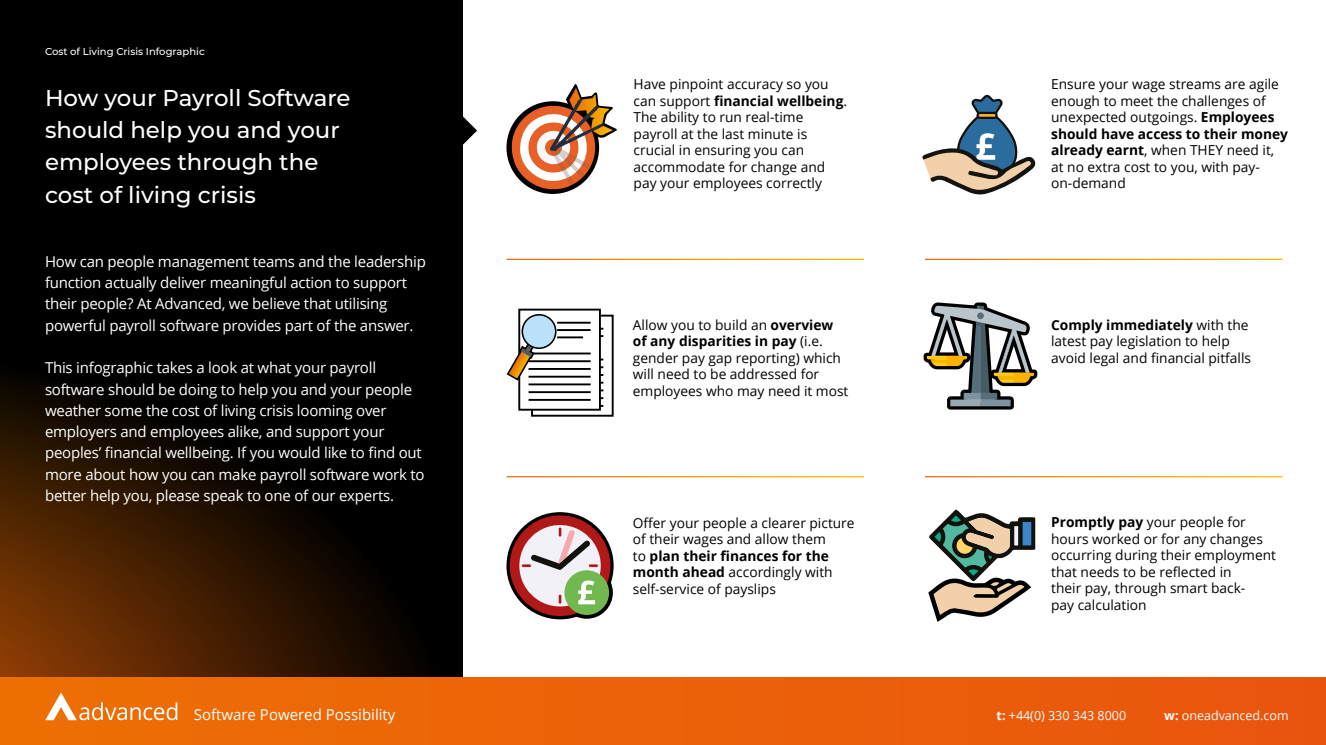
<style>
.page{position:relative;width:1326px;height:745px;background:#fff}
.page>*{position:absolute;margin:0;border:0;box-sizing:border-box;transform-origin:0 0}
.t1{font:500 22.88px/32px "Montserrat";color:#fff}
.t2{font:15px/21.2px "Open Sans";letter-spacing:-.015em;color:#fff}
.t3{font:13.75px/16.5px "Open Sans";color:#000}
.t4{font:12.5px "Open Sans";color:#fff}
.t5{font:500 10px "Montserrat";color:#fff}
.s1{font-weight:700}
</style>
<div class="page">
<div style="left:0;top:0;width:462px;height:677px;background:#000"></div>
<svg style="left:0;top:380px;width:416px;height:297px"></svg>
<svg style="left:462px;top:115px;width:15px;height:30px"></svg>
<svg style="left:923px;top:302px;width:114px;height:107px"></svg>
<svg style="left:509px;top:84px;width:108px;height:106px"></svg>
<svg style="left:922px;top:95px;width:114px;height:100px"></svg>
<div style="left:531px;top:314px;width:82px;height:102px;border:2px solid #000"></div>
<hr style="left:570px;top:327px;width:33px;height:2px;background:#000">
<hr style="left:541px;top:358px;width:62px;height:2px;background:#000">
<hr style="left:541px;top:366px;width:62px;height:2px;background:#000">
<hr style="left:541px;top:374px;width:62px;height:1px;background:#000">
<hr style="left:541px;top:381px;width:62px;height:2px;background:#000">
<hr style="left:541px;top:389px;width:62px;height:2px;background:#000">
<hr style="left:541px;top:397px;width:62px;height:2px;background:#000">
<hr style="left:541px;top:404px;width:62px;height:2px;background:#000">
<hr style="left:570px;top:335px;width:33px;height:2px;background:#000">
<div style="left:519px;top:309px;width:81px;height:100px;background:#fff"></div>
<div style="left:518px;top:308px;width:83px;height:102px;border:2px solid #000"></div>
<hr style="left:557px;top:321px;width:33px;height:2px;background:#000">
<hr style="left:528px;top:352px;width:62px;height:2px;background:#000">
<hr style="left:528px;top:360px;width:62px;height:2px;background:#000">
<hr style="left:528px;top:368px;width:62px;height:1px;background:#000">
<hr style="left:528px;top:375px;width:62px;height:2px;background:#000">
<hr style="left:528px;top:383px;width:62px;height:2px;background:#000">
<hr style="left:528px;top:391px;width:62px;height:2px;background:#000">
<hr style="left:528px;top:398px;width:62px;height:2px;background:#000">
<hr style="left:557px;top:329px;width:33px;height:2px;background:#000">
<hr style="left:557px;top:336px;width:26px;height:2px;background:#000">
<svg style="left:506px;top:341px;width:29px;height:40px"></svg>
<div style="left:522px;top:314px;width:33px;height:34px;background:#bae1f9;border-radius:50%"></div>
<div style="left:521px;top:314px;width:35px;height:35px;border:2px solid #000;border-radius:50%"></div>
<svg style="left:560px;top:566px;width:53px;height:52px"></svg>
<svg style="left:506px;top:512px;width:107px;height:107px"></svg>
<div style="left:509px;top:515px;width:101px;height:100px;background:#b11918;border-radius:50%"></div>
<div style="left:519px;top:524px;width:81px;height:82px;background:#f2f1f7;border-radius:50%"></div>
<div style="left:564px;top:570px;width:45px;height:44px;background:#71b84e;border-radius:50%"></div>
<svg style="left:522px;top:527px;width:75px;height:42px"></svg>
<svg style="left:558px;top:594px;width:3px;height:9px"></svg>
<svg style="left:578px;top:580px;width:17px;height:24px"></svg>
<svg style="left:928px;top:509px;width:107px;height:112px"></svg>
<div style="left:0;top:677px;width:1325px;height:67px;background:linear-gradient(to right,#ee7106,#e9540d)"></div>
<svg style="left:45px;top:692px;width:132px;height:27px;background:#f08b38"></svg>
<p class="t5" style="left:45px;top:44px;width:161px">Cost of Living Crisis Infographic</p>
<h1 class="t1" style="left:45px;top:81px;width:307px">How your Payroll Software should help you and your employees through the cost of living crisis</h1>
<p class="t2" style="left:45px;top:250px;width:382px">How can people management teams and the leadership function actually deliver meaningful action to support their people? At Advanced, we believe that utilising powerful payroll software provides part of the answer.</p>
<p class="t2" style="left:45px;top:356px;width:381px">This infographic takes a look at what your payroll software should be doing to help you and your people weather some the cost of living crisis looming over employers and employees alike, and support your peoples’ financial wellbeing. If you would like to find out more about how you can make payroll software work to better help you, please speak to one of our experts.</p>
<p class="t3" style="left:633px;top:76px;width:215px">Have pinpoint accuracy so you can support <span class="s1">financial wellbeing</span>.<br>The ability to run real-time payroll at the last minute is crucial in ensuring you can accommodate for change and pay your employees correctly</p>
<p class="t3" style="left:633px;top:316px;width:217px">Allow you to build an <span class="s1">overview of any disparities in pay</span> (i.e. gender pay gap reporting) which will need to be addressed for employees who may need it most</p>
<p class="t3" style="left:633px;top:513px;width:223px">Offer your people a clearer picture of their wages and allow them<br>to <span class="s1">plan their finances for the month ahead</span> accordingly with self-service of payslips</p>
<p class="t3" style="left:1051px;top:76px;width:238px">Ensure your wage streams are agile enough to meet the challenges of unexpected outgoings. <span class="s1">Employees should have access to their money already earnt</span>, when THEY need it, at no extra cost to you, with pay&shy;on-demand</p>
<p class="t3" style="left:1051px;top:316px;width:201px"><span class="s1">Comply immediately</span> with the latest pay legislation to help avoid legal and financial pitfalls</p>
<p class="t3" style="left:1051px;top:513px;width:226px"><span class="s1">Promptly pay</span> your people for hours worked or for any changes occurring during their employment that needs to be reflected in<br>their pay, through smart back-<br>pay calculation</p>
<p class="t2" style="left:194px;top:702px;width:203px">Software Powered Possibility</p>
<p class="t4" style="left:996px;top:706px;width:131px"><span class="s1">t:</span> +44(0) 330 343 8000</p>
<p class="t4" style="left:1164px;top:706px;width:126px"><span class="s1">w:</span> oneadvanced.com</p>
</div>
